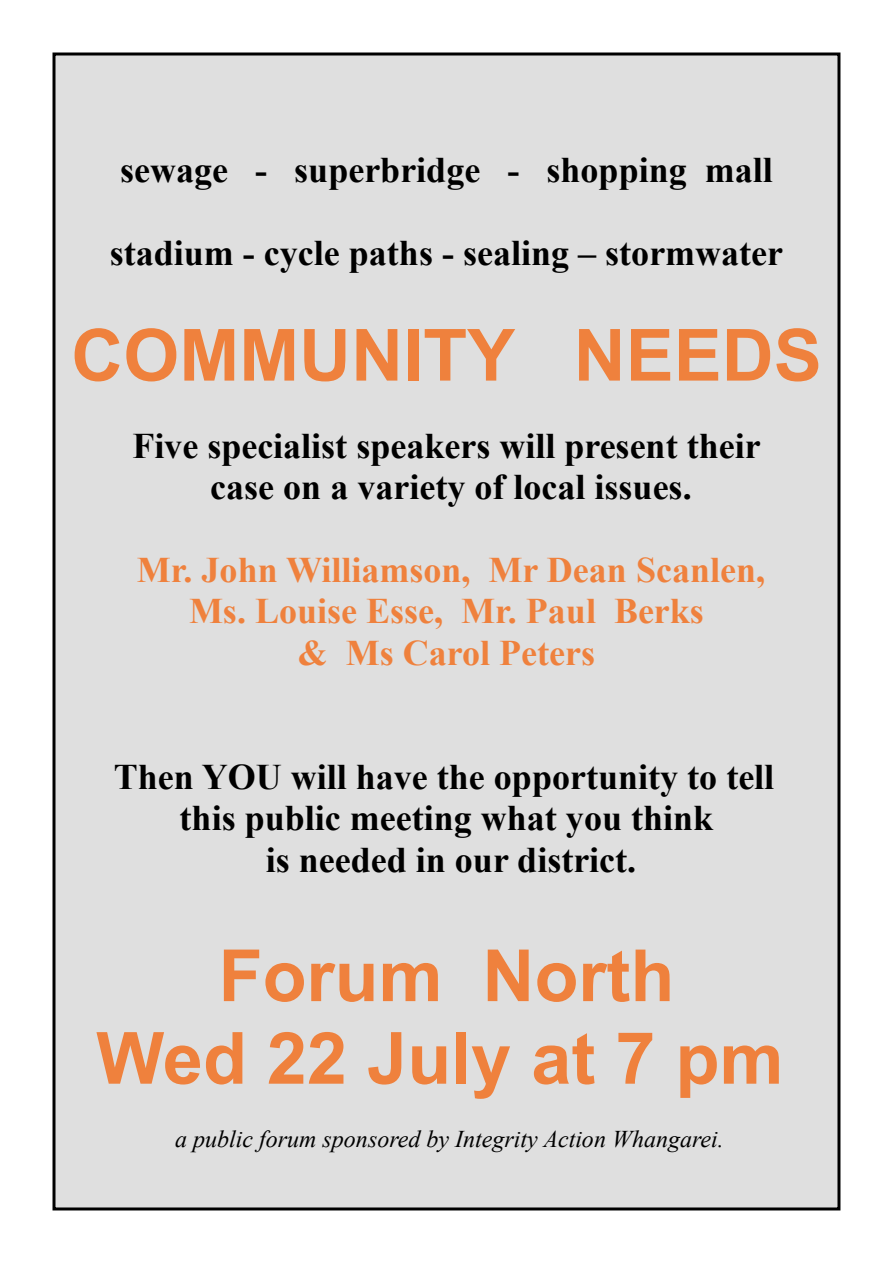
<style>
.page{position:relative;width:893px;height:1263px;background:#fff}
.page>*{position:absolute;margin:0;border:0;box-sizing:border-box;transform-origin:0 0}
.t1{font:700 72px/82.5px "Arial";color:#ef813d;text-align:center}
.t2{font:700 36px/41.4px "Times New Roman";color:#000;text-align:center}
.t3{font:700 36px/41.4px "Times New Roman";color:#ef813d;text-align:center}
.t4{font:italic 24px "Times New Roman";color:#000}
</style>
<div class="page">
<div style="left:52px;top:52px;width:788px;height:1158px;background:#dfdfdf;border:3px solid #000"></div>
<p class="t2" style="left:120px;top:153px;width:654px">sewage - superbridge - shopping mall</p>
<p class="t2" style="left:110px;top:236px;width:675px">stadium - cycle paths - sealing – stormwater</p>
<h1 class="t1" style="left:71px;top:321px;width:752px">COMMUNITY NEEDS</h1>
<p class="t2" style="left:132px;top:429px;width:630px">Five specialist speakers will present their case on a variety of local issues.</p>
<p class="t3" style="left:137px;top:553px;width:630px">Mr. John Williamson, Mr Dean Scanlen,<br>Ms. Louise Esse, Mr. Paul Berks<br>&amp; Ms Carol Peters</p>
<p class="t2" style="left:114px;top:760px;width:662px">Then YOU will have the opportunity to tell this public meeting what you think<br>is needed in our district.</p>
<h1 class="t1" style="left:96px;top:941px;width:689px">Forum North<br>Wed 22 July at 7 pm</h1>
<p class="t4" style="left:175px;top:1130px;width:550px">a public forum sponsored by Integrity Action Whangarei.</p>
</div>
